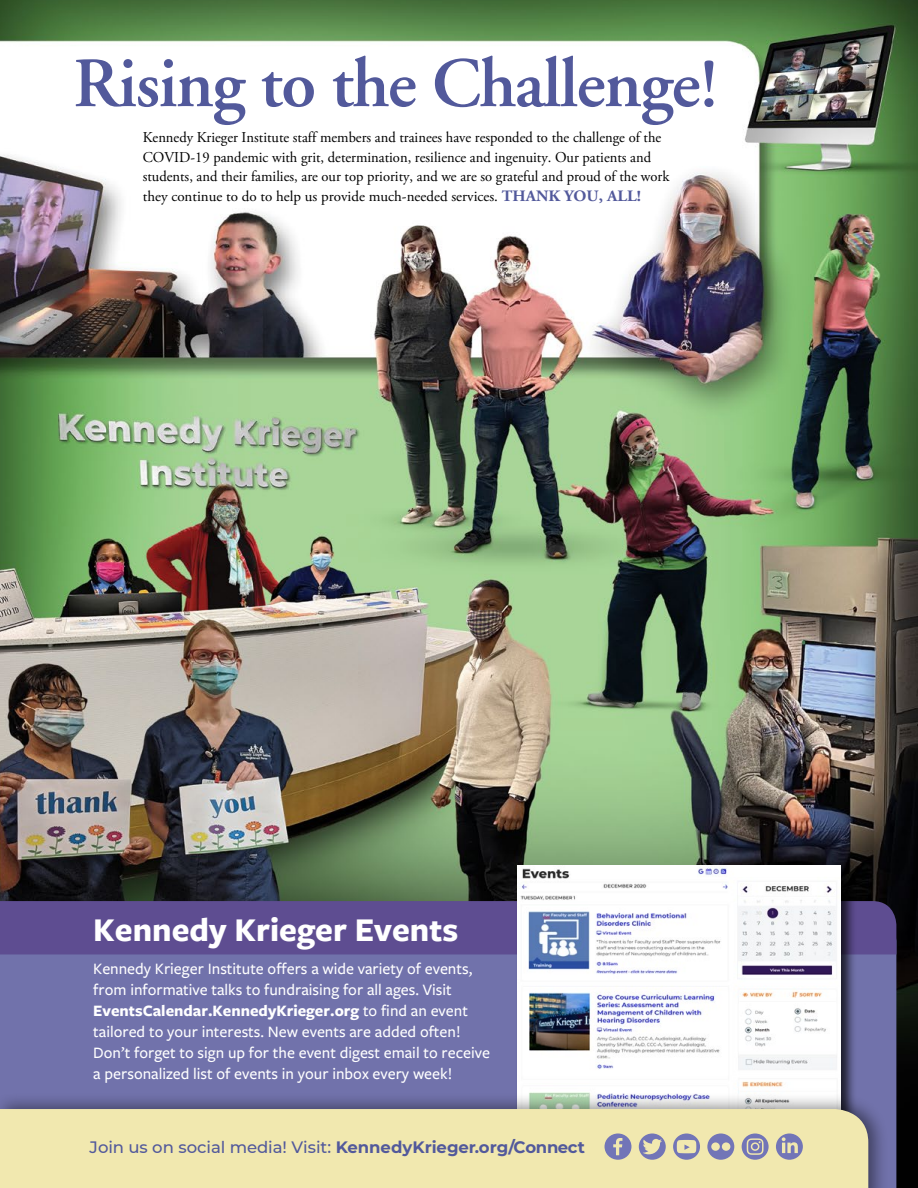
<style>
.page{position:relative;width:918px;height:1188px;background:#fff}
.page>*{position:absolute;margin:0;border:0;box-sizing:border-box;transform-origin:0 0}
.t1{font:600 70.5px "Adobe Garamond";letter-spacing:-.02em;color:#52599b}
.t2{font:700 34.5px "Freight Sans Pro";color:#fff}
.t3{font:500 16.5px/21px "Freight Sans Pro";color:#fff}
.t4{font:500 16.5px "Montserrat";letter-spacing:-.005em;color:#52599b}
.t5{font:15px/19.5px "Adobe Garamond Pro";color:#000}
.s1{font-weight:700;font-size:15.9px;color:#52599b}
.s2{font-weight:700}
</style>
<div class="page">
<img style="left:0;top:0;width:918px;height:1188px">
<div style="left:0;top:954px;width:896px;height:234px;background:#7172ab"></div>
<div style="left:0;top:901px;width:896px;height:53px;background:#5e4d91"></div>
<div style="left:516px;top:872px;width:341px;height:316px;background:#000;opacity:.75"></div>
<img style="left:517px;top:866px;width:324px;height:226px">
<div style="left:0;top:1092px;width:889px;height:96px;background:#000;opacity:.45"></div>
<div style="left:0;top:1109px;width:868px;height:79px;background:#f1e8af"></div>
<svg style="left:605px;top:1134px;width:26px;height:26px"></svg>
<svg style="left:639px;top:1134px;width:27px;height:26px"></svg>
<svg style="left:673px;top:1134px;width:27px;height:26px"></svg>
<svg style="left:707px;top:1134px;width:27px;height:26px"></svg>
<svg style="left:742px;top:1134px;width:27px;height:26px"></svg>
<svg style="left:776px;top:1134px;width:27px;height:26px"></svg>
<h1 class="t1" style="left:73px;top:45px;width:647px">Rising to the Challenge!</h1>
<p class="t5" style="left:143px;top:128px;width:528px">Kennedy Krieger Institute staff members and trainees have responded to the challenge of the COVID-19 pandemic with grit, determination, resilience and ingenuity. Our patients and students, and their families, are our top priority, and we are so grateful and proud of the work they continue to do to help us provide much-needed services. <span class="s1">THANK YOU, ALL!</span></p>
<h2 class="t2" style="left:93px;top:906px;width:366px">Kennedy Krieger Events</h2>
<p class="t3" style="left:93px;top:957px;width:398px">Kennedy Krieger Institute offers a wide variety of events, from informative talks to fundraising for all ages. Visit <span class="s2">EventsCalendar.KennedyKrieger.org</span> to find an event tailored to your interests. New events are added often!<br>Don’t forget to sign up for the event digest email to receive a personalized list of events in your inbox every week!</p>
<p class="t4" style="left:90px;top:1136px;width:497px">Join us on social media! Visit: <span class="s2">KennedyKrieger.org/Connect</span></p>
</div>
